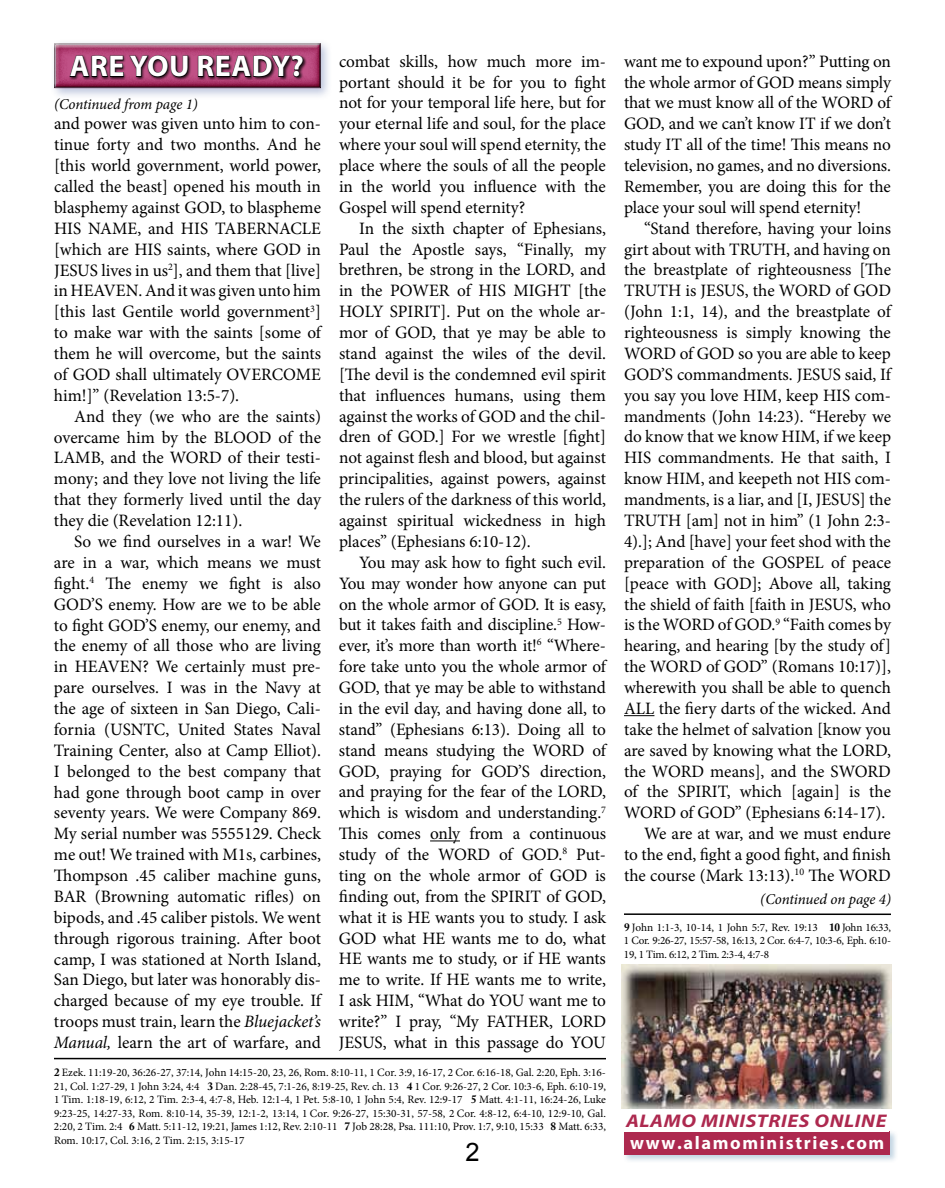
<style>
.page{position:relative;width:945px;height:1188px;background:#fff}
.page>*{position:absolute;margin:0;border:0;box-sizing:border-box;transform-origin:0 0}
.t1{font:700 30px "Myriad Pro";color:#fff}
.t2{font:25.5px "Arial";color:#000}
.t3{font:700 18.3px "Myriad Pro";letter-spacing:.09em;color:#fff}
.t4{font:italic 700 18.3px "Myriad Pro";letter-spacing:.03em;color:#ad294f;scale:1.13 1}
.t5{font:17.4px/20.9px "Minion Pro";letter-spacing:-.005em;color:#000;text-align:justify}
.t6{font:italic 15px "Minion Pro";letter-spacing:-.01em;color:#000}
.t7{font:11.25px/13.5px "Minion Pro";letter-spacing:-.005em;color:#000;text-align:justify}
.s1{font-style:italic}
.s2{font-family:"Adobe Caslon Pro";font-weight:700}
</style>
<div class="page">
<hr style="left:430px;top:841px;width:30px;height:1px;background:#000">
<hr style="left:624px;top:715px;width:30px;height:1px;background:#000">
<img style="left:622px;top:964px;width:270px;height:144px">
<div style="left:622px;top:1130px;width:276px;height:34px;background:#33719f;opacity:.3"></div>
<div style="left:624px;top:1132px;width:265px;height:23px;background:#ad294f"></div>
<div style="left:624px;top:1113px;width:265px;height:19px;background:#fff"></div>
<hr style="left:54px;top:1058px;width:552px;height:1px;background:#000">
<hr style="left:624px;top:913px;width:267px;height:2px;background:#000">
<div style="left:50px;top:39px;width:283px;height:61px;background:#25408f;opacity:.3"></div>
<div style="left:50px;top:38px;width:273px;height:50px;background:#fff"></div>
<svg style="left:54px;top:43px;width:267px;height:45px;background:#84385a"></svg>
<h1 class="t1" style="left:70px;top:47px;width:19px">are</h1>
<h1 class="t1" style="left:130px;top:47px;width:21px">you</h1>
<h1 class="t1" style="left:196px;top:47px;width:20px">ready</h1>
<h1 class="t1" style="left:290px;top:47px;width:15px">?</h1>
<p class="t6" style="left:54px;top:94px;width:145px">(Continued from page 1)</p>
<p class="t5" style="left:54px;top:114px;width:269px">and power was given unto him to con&shy;tinue forty and two months. And he [this world government, world power, called the beast] opened his mouth in blasphemy against GOD, to blaspheme HIS NAME, and HIS TABERNACLE [which are HIS saints, where GOD in JESUS lives in us<sup>2</sup>], and them that [live] in HEAVEN. And it was given unto him [this last Gentile world government<sup>3</sup>] to make war with the saints [some of them he will overcome, but the saints of GOD shall ultimately OVERCOME him!]” (Revelation 13:5-7).</p>
<p class="t5" style="left:54px;top:406px;width:269px;text-indent:20px">And they (we who are the saints) overcame him by the BLOOD of the LAMB, and the WORD of their testi&shy;mony; and they love not living the life that they formerly lived until the day they die (Revelation 12:11).</p>
<p class="t5" style="left:54px;top:531px;width:269px;text-indent:20px">So we find ourselves in a war! We are in a war, which means we must fight.<sup>4</sup> The enemy we fight is also GOD’S enemy. How are we to be able to fight GOD’S enemy, our enemy, and the enemy of all those who are living in HEAVEN? We certainly must pre&shy;pare ourselves. I was in the Navy at the age of sixteen in San Diego, Cali&shy;fornia (USNTC, United States Naval Training Center, also at Camp Elliot).<br>I belonged to the best company that had gone through boot camp in over seventy years. We were Company 869.<br>My serial number was 5555129. Check me out! We trained with M1s, carbines, Thompson .45 caliber machine guns, BAR (Browning automatic rifles) on bipods, and .45 caliber pistols. We went through rigorous training. After boot camp, I was stationed at North Island, San Diego, but later was honorably dis&shy;charged because of my eye trouble. If troops must train, learn the <span class="s1">Bluejacket’s Manual,</span> learn the art of warfare, and</p>
<p class="t5" style="left:339px;top:51px;width:269px">combat skills, how much more im&shy;portant should it be for you to fight not for your temporal life here, but for your eternal life and soul, for the place where your soul will spend eternity, the place where the souls of all the people in the world you influence with the Gospel will spend eternity?</p>
<p class="t5" style="left:339px;top:218px;width:269px;text-indent:20px">In the sixth chapter of Ephesians, Paul the Apostle says, “Finally, my brethren, be strong in the LORD, and in the POWER of HIS MIGHT [the HOLY SPIRIT]. Put on the whole ar&shy;mor of GOD, that ye may be able to stand against the wiles of the devil. [The devil is the condemned evil spirit that influences humans, using them against the works of GOD and the chil&shy;dren of GOD.] For we wrestle [fight] not against flesh and blood, but against principalities, against powers, against the rulers of the darkness of this world, against spiritual wickedness in high places” (Ephesians 6:10-12).</p>
<p class="t5" style="left:339px;top:552px;width:269px;text-indent:20px">You may ask how to fight such evil.<br>You may wonder how anyone can put on the whole armor of GOD. It is easy, but it takes faith and discipline.<sup>5</sup> How&shy;ever, it’s more than worth it!<sup>6</sup> “Where&shy;fore take unto you the whole armor of GOD, that ye may be able to withstand in the evil day, and having done all, to stand” (Ephesians 6:13). Doing all to stand means studying the WORD of GOD, praying for GOD’S direction, and praying for the fear of the LORD, which is wisdom and understanding.<sup>7<br></sup>This comes only from a continuous study of the WORD of GOD.<sup>8</sup> Put&shy;ting on the whole armor of GOD is finding out, from the SPIRIT of GOD, what it is HE wants you to study. I ask GOD what HE wants me to do, what HE wants me to study, or if HE wants me to write. If HE wants me to write, I ask HIM, “What do YOU want me to write?” I pray, “My FATHER, LORD JESUS, what in this passage do YOU</p>
<p class="t7" style="left:54px;top:1066px;width:554px"><span class="s2">2</span> Ezek. 11:19-20, 36:26-27, 37:14, John 14:15-20, 23, 26, Rom. 8:10-11, 1 Cor. 3:9, 16-17, 2 Cor. 6:16-18, Gal. 2:20, Eph. 3:16- 21, Col. 1:27-29, 1 John 3:24, 4:4 <span class="s2">3</span> Dan. 2:28-45, 7:1-26, 8:19-25, Rev. ch. 13 <span class="s2">4</span> 1 Cor. 9:26-27, 2 Cor. 10:3-6, Eph. 6:10-19, 1 Tim. 1:18-19, 6:12, 2 Tim. 2:3-4, 4:7-8, Heb. 12:1-4, 1 Pet. 5:8-10, 1 John 5:4, Rev. 12:9-17 <span class="s2">5</span> Matt. 4:1-11, 16:24-26, Luke 9:23-25, 14:27-33, Rom. 8:10-14, 35-39, 12:1-2, 13:14, 1 Cor. 9:26-27, 15:30-31, 57-58, 2 Cor. 4:8-12, 6:4-10, 12:9-10, Gal.<br>2:20, 2 Tim. 2:4 <span class="s2">6</span> Matt. 5:11-12, 19:21, James 1:12, Rev. 2:10-11 <span class="s2">7</span> Job 28:28, Psa. 111:10, Prov. 1:7, 9:10, 15:33 <span class="s2">8</span> Matt. 6:33, Rom. 10:17, Col. 3:16, 2 Tim. 2:15, 3:15-17</p>
<h2 class="t2" style="left:465px;top:1135px;width:16px">2</h2>
<p class="t5" style="left:624px;top:51px;width:269px">want me to expound upon?” Putting on the whole armor of GOD means simply that we must know all of the WORD of GOD, and we can’t know it if we don’t study it all of the time! This means no television, no games, and no diversions.<br>Remember, you are doing this for the place your soul will spend eternity!</p>
<p class="t5" style="left:644px;top:218px;width:248px">“Stand therefore, having your loins</p>
<p class="t5" style="left:624px;top:239px;width:268px">girt about with TRUTH, and having on</p>
<p class="t5" style="left:624px;top:260px;width:268px">the breastplate of righteousness [The</p>
<p class="t5" style="left:624px;top:280px;width:269px">TRUTH is JESUS, the WORD of GOD</p>
<p class="t5" style="left:624px;top:301px;width:268px">(John 1:1, 14), and the breastplate of</p>
<p class="t5" style="left:624px;top:322px;width:268px">righteousness is simply knowing the</p>
<p class="t5" style="left:624px;top:343px;width:268px">WORD of GOD so you are able to keep</p>
<p class="t5" style="left:624px;top:364px;width:268px">GOD’S commandments. JESUS said, If</p>
<p class="t5" style="left:624px;top:385px;width:269px">you say you love HIM, keep HIS com-</p>
<p class="t5" style="left:624px;top:406px;width:269px">mandments (John 14:23). “Hereby we</p>
<p class="t5" style="left:624px;top:427px;width:269px">do know that we know HIM, if we keep</p>
<p class="t5" style="left:624px;top:447px;width:269px">HIS commandments. He that saith, I</p>
<p class="t5" style="left:624px;top:468px;width:268px">know HIM, and keepeth not HIS com-</p>
<p class="t5" style="left:624px;top:489px;width:269px">mandments, is a liar, and [I, JESUS] the</p>
<p class="t5" style="left:624px;top:510px;width:268px">TRUTH [am] not in him” (1 John 2:3-</p>
<p class="t5" style="left:624px;top:531px;width:268px">4).]; And [have] your feet shod with the</p>
<p class="t5" style="left:624px;top:552px;width:269px">preparation of the GOSPEL of peace</p>
<p class="t5" style="left:624px;top:573px;width:269px">[peace with GOD]; Above all, taking</p>
<p class="t5" style="left:624px;top:594px;width:269px">the shield of faith [faith in JESUS, who</p>
<p class="t5" style="left:624px;top:615px;width:269px">is the WORD of GOD.<sup>9</sup> “Faith comes by</p>
<p class="t5" style="left:624px;top:635px;width:268px">hearing, and hearing [by the study of]</p>
<p class="t5" style="left:624px;top:656px;width:268px">the WORD of GOD” (Romans 10:17)],</p>
<p class="t5" style="left:624px;top:677px;width:269px">wherewith you shall be able to quench</p>
<p class="t5" style="left:624px;top:698px;width:269px">ALL the fiery darts of the wicked. And</p>
<p class="t5" style="left:624px;top:719px;width:268px">take the helmet of salvation [know you</p>
<p class="t5" style="left:624px;top:740px;width:268px">are saved by knowing what the LORD,</p>
<p class="t5" style="left:624px;top:761px;width:268px">the WORD means], and the SWORD</p>
<p class="t5" style="left:624px;top:782px;width:269px">of the SPIRIT, which [again] is the</p>
<p class="t5" style="left:624px;top:802px;width:263px">WORD of GOD” (Ephesians 6:14-17).</p>
<p class="t5" style="left:644px;top:823px;width:248px">We are at war, and we must endure</p>
<p class="t5" style="left:624px;top:844px;width:268px">to the end, fight a good fight, and finish</p>
<p class="t5" style="left:624px;top:865px;width:268px">the course (Mark 13:13).<sup>10</sup> The WORD</p>
<p class="t6" style="left:760px;top:889px;width:132px">(Continued on page 4)</p>
<p class="t7" style="left:624px;top:920px;width:268px"><span class="s2">9</span> John 1:1-3, 10-14, 1 John 5:7, Rev. 19:13 <span class="s2">10</span> John 16:33, 1 Cor. 9:26-27, 15:57-58, 16:13, 2 Cor. 6:4-7, 10:3-6, Eph. 6:10- 19, 1 Tim. 6:12, 2 Tim. 2:3-4, 4:7-8</p>
<p class="t4" style="left:626px;top:1109px;width:232px">ALAMO MINISTRIES ONLINE</p>
<p class="t3" style="left:630px;top:1131px;width:256px">www.alamoministries.com</p>
</div>
